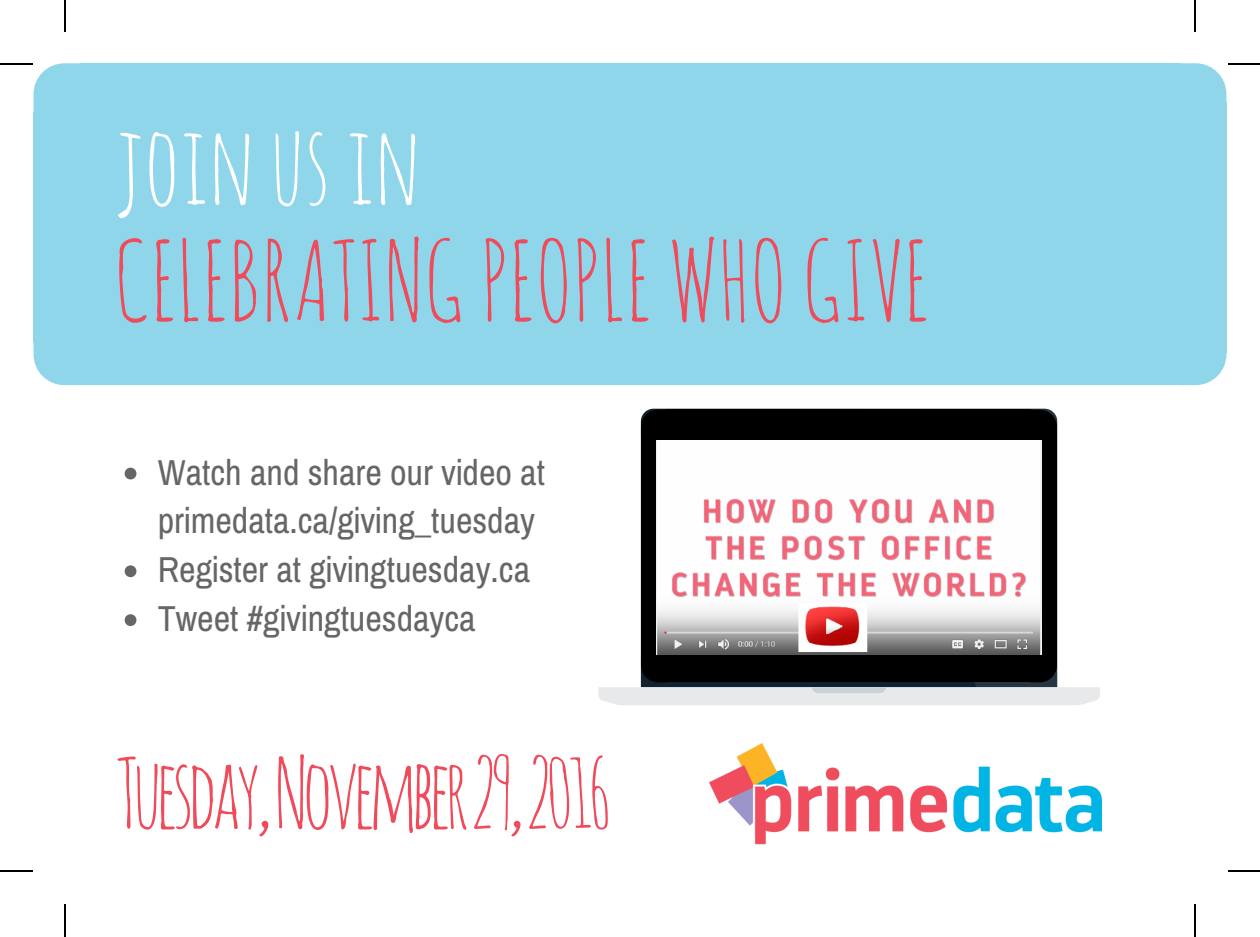
<style>
.page{position:relative;width:1260px;height:937px;background:#fff}
.page>*{position:absolute;margin:0;border:0;box-sizing:border-box;transform-origin:0 0}
.t1{font:108.45px "Amatic SC";color:#f04b5b}
.t2{font:108.45px "Amatic SC";color:#fff}
.t3{font:94.95px "Amatic SC";letter-spacing:-.07em;color:#f04b5b}
.t4{font:36.23px/48.8px "Archivo Narrow";color:#666}
</style>
<div class="page">
<svg style="left:1180px;top:63px;width:46px;height:39px;background:#9bdaec"></svg>
<div style="left:54px;top:102px;width:1172px;height:251px;background:#8fd6ea"></div>
<div style="left:80px;top:63px;width:1100px;height:51px;background:#8fd6ea"></div>
<svg style="left:34px;top:63px;width:46px;height:49px"></svg>
<div style="left:34px;top:112px;width:47px;height:230px;background:#8fd6ea"></div>
<div style="left:80px;top:341px;width:1100px;height:44px;background:#8fd6ea"></div>
<svg style="left:34px;top:342px;width:46px;height:43px"></svg>
<svg style="left:1180px;top:353px;width:46px;height:32px"></svg>
<img style="left:709px;top:744px;width:393px;height:101px">
<svg style="left:125px;top:468px;width:11px;height:11px"></svg>
<svg style="left:125px;top:565px;width:11px;height:12px"></svg>
<svg style="left:125px;top:614px;width:11px;height:12px"></svg>
<svg style="left:1031px;top:410px;width:26px;height:27px"></svg>
<div style="left:1030px;top:437px;width:27px;height:221px;background:#000"></div>
<div style="left:658px;top:427px;width:390px;height:241px;background:linear-gradient(to right,#000,#000)"></div>
<div style="left:667px;top:410px;width:364px;height:28px;background:#000"></div>
<svg style="left:641px;top:410px;width:26px;height:27px"></svg>
<div style="left:641px;top:437px;width:26px;height:221px;background:#000"></div>
<svg style="left:598px;top:657px;width:502px;height:48px;background:#737577"></svg>
<img style="left:657px;top:441px;width:384px;height:214px">
<hr style="left:64px;top:0;width:2px;height:31px;background:#000">
<hr style="left:0;top:63px;width:32px;height:2px;background:#000">
<hr style="left:1194px;top:0;width:2px;height:31px;background:#000">
<hr style="left:1228px;top:63px;width:32px;height:2px;background:#000">
<hr style="left:1194px;top:904px;width:2px;height:32px;background:#000">
<hr style="left:1228px;top:870px;width:32px;height:2px;background:#000">
<hr style="left:64px;top:904px;width:2px;height:32px;background:#000">
<hr style="left:0;top:870px;width:32px;height:2px;background:#000">
<h1 class="t2" style="left:114px;top:95px;width:308px">join us in</h1>
<h1 class="t1" style="left:114px;top:211px;width:818px">CELEBRATINGPEOPLE WHOGIVE</h1>
<p class="t4" style="left:158px;top:447px;width:389px">Watch and share our video at primedata.ca/giving_tuesday<br>Register at givingtuesday.ca<br>Tweet #givingtuesdayca</p>
<h2 class="t3" style="left:114px;top:732px;width:499px">Tuesday,November29,2016</h2>
</div>
